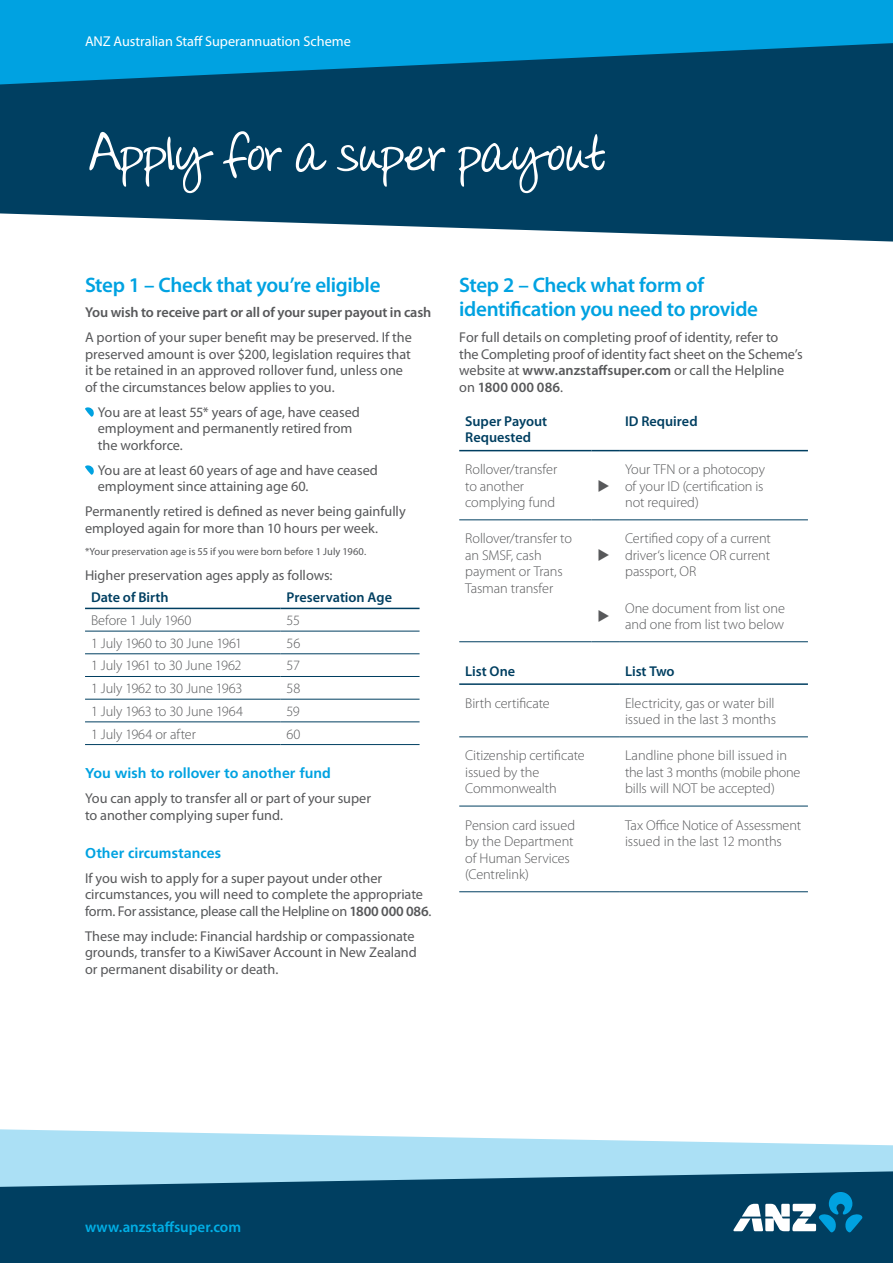
<style>
.page{position:relative;width:893px;height:1263px;background:#fff}
.page>*{position:absolute;margin:0;border:0;box-sizing:border-box;transform-origin:0 0}
.t1{font:55.5px "ANZ Script";letter-spacing:-.015em;color:#fff}
.t2{font:600 21px/24px "Myriad Pro";letter-spacing:-.015em;color:#00a2e1}
.t3{font:600 15px "Myriad Pro";color:#00afe6}
.t4{font:14.25px/16.5px "Myriad Pro";letter-spacing:-.005em;color:#57585a}
.t5{font:300 14.25px/16.5px "Myriad Pro";letter-spacing:-.01em;color:#57585a}
.t6{font:600 14.25px/25px "Myriad Pro";letter-spacing:-.01em;color:#57585a}
.t7{font:600 14.25px/16.5px "Myriad Pro";color:#003f61}
.t8{font:14.25px "Myriad Pro";letter-spacing:-.005em;color:#fff}
.t9{font:10.5px "Myriad Pro";letter-spacing:.01em;color:#57585a}
.s1{font-weight:400}
.s2{font-weight:600;color:#003f61}
.s3{font-family:"Frutiger";font-weight:700;color:#00a2e1}
.s4{font-weight:600}
</style>
<div class="page">
<svg style="left:0;top:84px;width:893px;height:158px;fill:#003f61"></svg>
<svg style="left:0;top:1129px;width:893px;height:42px;fill:#abe0f5"></svg>
<svg style="left:0;top:0;width:893px;height:84px;fill:#00a2e1"></svg>
<svg style="left:0;top:1171px;width:893px;height:92px;fill:#003f61"></svg>
<svg style="left:733px;top:1192px;width:130px;height:40px"></svg>
<svg style="left:85px;top:407px;width:9px;height:10px"></svg>
<svg style="left:85px;top:465px;width:9px;height:10px"></svg>
<hr style="left:85px;top:744px;width:196px;height:1px;background:#003f61">
<hr style="left:281px;top:744px;width:139px;height:1px;background:#003f61">
<hr style="left:85px;top:631px;width:196px;height:1px;background:#003f61">
<hr style="left:281px;top:631px;width:139px;height:1px;background:#003f61">
<hr style="left:85px;top:653px;width:196px;height:1px;background:#003f61">
<hr style="left:281px;top:653px;width:139px;height:1px;background:#003f61">
<hr style="left:85px;top:676px;width:196px;height:1px;background:#003f61">
<hr style="left:281px;top:676px;width:139px;height:1px;background:#003f61">
<hr style="left:85px;top:699px;width:196px;height:1px;background:#003f61">
<hr style="left:281px;top:699px;width:139px;height:1px;background:#003f61">
<hr style="left:85px;top:722px;width:196px;height:1px;background:#003f61">
<hr style="left:281px;top:722px;width:139px;height:1px;background:#003f61">
<hr style="left:85px;top:608px;width:196px;height:1px;background:#003f61">
<hr style="left:281px;top:608px;width:139px;height:1px;background:#003f61">
<hr style="left:459px;top:450px;width:132px;height:1px;background:#003f61">
<svg style="left:591px;top:450px;width:28px;height:1px"></svg>
<hr style="left:619px;top:450px;width:189px;height:1px;background:#003f61">
<hr style="left:459px;top:520px;width:132px;height:1px;background:#003f61">
<hr style="left:459px;top:641px;width:132px;height:1px;background:#003f61">
<svg style="left:591px;top:520px;width:28px;height:1px"></svg>
<hr style="left:619px;top:520px;width:189px;height:1px;background:#003f61">
<svg style="left:591px;top:641px;width:28px;height:1px"></svg>
<hr style="left:619px;top:641px;width:189px;height:1px;background:#003f61">
<hr style="left:459px;top:683px;width:160px;height:2px;background:#003f61">
<hr style="left:619px;top:683px;width:189px;height:2px;background:#003f61">
<hr style="left:459px;top:737px;width:160px;height:1px;background:#003f61">
<hr style="left:619px;top:737px;width:189px;height:1px;background:#003f61">
<hr style="left:459px;top:806px;width:160px;height:1px;background:#003f61">
<hr style="left:619px;top:806px;width:189px;height:1px;background:#003f61">
<hr style="left:459px;top:891px;width:160px;height:1px;background:#003f61">
<hr style="left:619px;top:891px;width:189px;height:1px;background:#003f61">
<p class="t8" style="left:85px;top:32px;width:267px">ANZ Australian Staff Superannuation Scheme</p>
<p class="t1" style="left:85px;top:116px;width:522px">Apply for a super payout</p>
<p class="t2" style="left:85px;top:273px;width:297px">Step 1 – Check that you’re eligible</p>
<p class="t6" style="left:85px;top:299px;width:348px">You wish to receive part or all of your super payout in cash<br><span class="s1">A portion of your super benefit may be preserved. If the</span></p>
<p class="t4" style="left:85px;top:345px;width:327px">preserved amount is over $200, legislation requires that it be retained in an approved rollover fund, unless one of the circumstances below applies to you.</p>
<p class="t4" style="left:98px;top:403px;width:264px">You are at least 55* years of age, have ceased employment and permanently retired from the workforce.</p>
<p class="t4" style="left:98px;top:461px;width:282px">You are at least 60 years of age and have ceased employment since attaining age 60.</p>
<p class="t4" style="left:85px;top:503px;width:322px">Permanently retired is defined as never being gainfully employed again for more than 10 hours per week.</p>
<p class="t9" style="left:85px;top:545px;width:283px">*Your preservation age is 55 if you were born before 1 July 1960.</p>
<p class="t4" style="left:91px;top:563px;width:243px;line-height:22.6px;text-indent:-6px">Higher preservation ages apply as follows:<br><span class="s2">Date of Birth</span></p>
<p class="t7" style="left:287px;top:589px;width:107px">Preservation Age</p>
<p class="t5" style="left:91px;top:612px;width:102px">Before 1 July 1960</p>
<p class="t5" style="left:287px;top:612px;width:15px">55</p>
<p class="t5" style="left:91px;top:635px;width:152px">1 July 1960 to 30 June 1961</p>
<p class="t5" style="left:287px;top:635px;width:15px">56</p>
<p class="t5" style="left:91px;top:658px;width:152px">1 July 1961 to 30 June 1962</p>
<p class="t5" style="left:287px;top:658px;width:15px">57</p>
<p class="t5" style="left:91px;top:680px;width:153px">1 July 1962 to 30 June 1963</p>
<p class="t5" style="left:287px;top:680px;width:15px">58</p>
<p class="t5" style="left:91px;top:703px;width:153px">1 July 1963 to 30 June 1964</p>
<p class="t5" style="left:287px;top:703px;width:15px">59</p>
<p class="t5" style="left:91px;top:726px;width:106px">1 July 1964 or after</p>
<p class="t5" style="left:287px;top:726px;width:15px">60</p>
<p class="t4" style="left:85px;top:761px;width:287px;line-height:25px"><span class="s3">You wish to rollover to another fund<br></span>You can apply to transfer all or part of your super</p>
<p class="t4" style="left:85px;top:806px;width:199px">to another complying super fund.</p>
<p class="t4" style="left:85px;top:840px;width:299px;line-height:25px"><span class="s3">Other circumstances<br></span>If you wish to apply for a super payout under other</p>
<p class="t4" style="left:85px;top:886px;width:348px">circumstances, you will need to complete the appropriate form. For assistance, please call the Helpline on <span class="s4">1800 000 086</span>.</p>
<p class="t4" style="left:85px;top:927px;width:333px">These may include: Financial hardship or compassionate grounds, transfer to a KiwiSaver Account in New Zealand or permanent disability or death.</p>
<p class="t2" style="left:459px;top:273px;width:300px">Step 2 – Check what form of identification you need to provide</p>
<p class="t4" style="left:459px;top:329px;width:345px">For full details on completing proof of identity, refer to<br>the Completing proof of identity fact sheet on the Scheme’s website at <span class="s4">www.anzstaffsuper.com</span> or call the Helpline on <span class="s4">1800 000 086</span>.</p>
<p class="t7" style="left:465px;top:412px;width:83px">Super Payout<br>Requested</p>
<p class="t7" style="left:625px;top:412px;width:74px">ID Required</p>
<p class="t5" style="left:465px;top:461px;width:93px">Rollover/transfer to another complying fund</p>
<p class="t5" style="left:625px;top:461px;width:141px;text-align:justify">Your TFN or a photocopy of your ID (certification is not required)</p>
<p class="t5" style="left:465px;top:530px;width:108px">Rollover/transfer to an SMSF, cash payment or Trans<br>Tasman transfer</p>
<p class="t5" style="left:625px;top:530px;width:147px;text-align:justify">Certified copy of a current driver‘s licence OR current passport, OR</p>
<p class="t5" style="left:625px;top:600px;width:161px">One document from list one and one from list two below</p>
<p class="t7" style="left:465px;top:662px;width:51px">List One</p>
<p class="t7" style="left:625px;top:662px;width:51px">List Two</p>
<p class="t5" style="left:465px;top:695px;width:86px">Birth certificate</p>
<p class="t5" style="left:625px;top:695px;width:152px">Electricity, gas or water bill issued in the last 3 months</p>
<p class="t5" style="left:465px;top:747px;width:121px">Citizenship certificate issued by the<br>Commonwealth</p>
<p class="t5" style="left:625px;top:747px;width:177px">Landline phone bill issued in the last 3 months (mobile phone bills will NOT be accepted)</p>
<p class="t5" style="left:465px;top:817px;width:111px">Pension card issued by the Department of Human Services (Centrelink)</p>
<p class="t5" style="left:625px;top:817px;width:177px">Tax Office Notice of Assessment issued in the last 12 months</p>
<p class="t3" style="left:85px;top:1218px;width:158px">www.anzstaffsuper.com</p>
</div>
